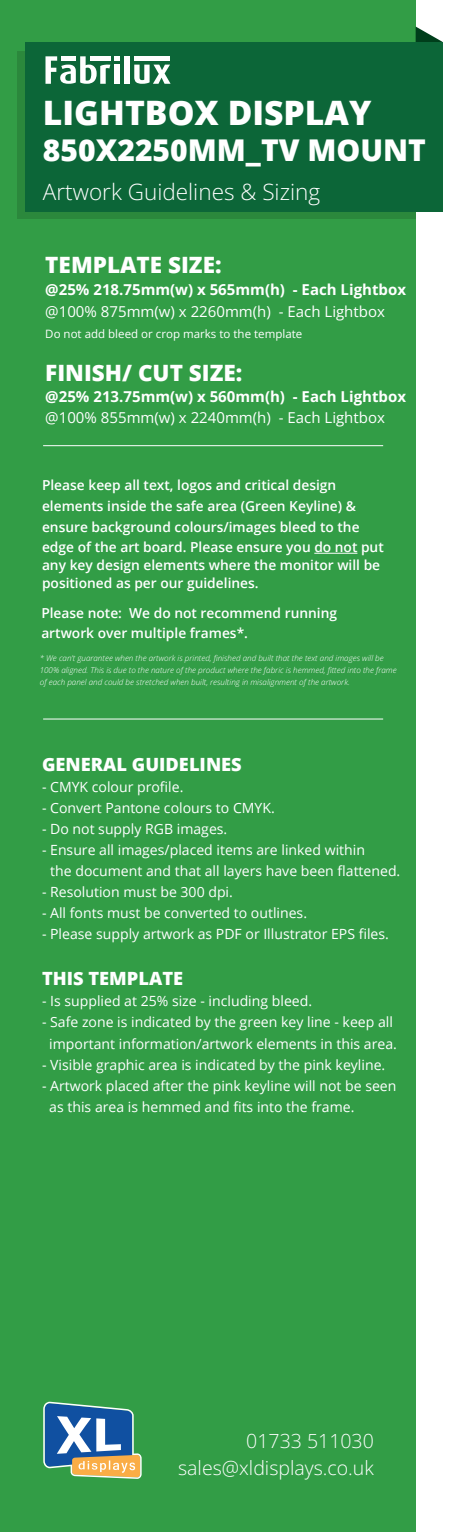
<style>
.page{position:relative;width:453px;height:1532px;background:#fff}
.page>*{position:absolute;margin:0;border:0;box-sizing:border-box;transform-origin:0 0}
.t1{font:800 33.6px "Open Sans";color:#fff}
.t2{font:800 30px "Open Sans";color:#fff}
.t3{font:800 22.5px "Open Sans";color:#fff}
.t4{font:300 22.5px "Open Sans";color:#fff}
.t5{font:300 19.5px/27.5px "Open Sans";color:#fff;text-align:right}
.t6{font:800 18.3px "Open Sans";color:#fff}
.t7{font:700 15px "Open Sans";color:#fff}
.t8{font:15px "Open Sans";color:#fff}
.t9{font:14.1px/21px "Open Sans";color:#fff}
.t10{font:600 13.8px/20.7px "Open Sans";color:#fff}
.t11{font:11.55px "Open Sans";color:#fff}
.t12{font:italic 300 7.95px/12px "Open Sans";color:#fff}
</style>
<div class="page">
<div style="left:0;top:0;width:415px;height:1532px;background:#329d46"></div>
<svg style="left:17px;top:51px;width:398px;height:168px;background:#28853b"></svg>
<svg style="left:415px;top:27px;width:27px;height:15px"></svg>
<div style="left:25px;top:42px;width:417px;height:169px;background:#0c6638"></div>
<svg style="left:43px;top:1402px;width:98px;height:77px;background:#6d9199"></svg>
<hr style="left:43px;top:445px;width:340px;height:1px;background:#fff">
<hr style="left:43px;top:719px;width:340px;height:1px;background:#fff">
<hr style="left:314px;top:553px;width:43px;height:1px;background:#fff">
<div style="left:124px;top:56px;width:6px;height:28px;background:#fff"></div>
<svg style="left:134px;top:65px;width:36px;height:19px"></svg>
<svg style="left:45px;top:56px;width:75px;height:28px"></svg>
<div style="left:90px;top:56px;width:20px;height:5px;background:#fff"></div>
<div style="left:61px;top:56px;width:15px;height:5px;background:#fff"></div>
<div style="left:134px;top:56px;width:36px;height:5px;background:#fff"></div>
<h1 class="t1" style="left:43px;top:87px;width:329px">LIGHTBOX DISPLAY</h1>
<h2 class="t2" style="left:43px;top:127px;width:384px">850X2250MM_TV MOUNT</h2>
<h3 class="t4" style="left:43px;top:176px;width:278px">Artwork Guidelines &amp; Sizing</h3>
<h3 class="t3" style="left:42px;top:236px;width:254px">VISIBLE GRAPHIC SIZE:</h3>
<h3 class="t3" style="left:45px;top:247px;width:177px">TEMPLATE SIZE:</h3>
<p class="t7" style="left:45px;top:279px;width:362px">@25% 218.75mm(w) x 565mm(h) - Each Lightbox</p>
<p class="t8" style="left:45px;top:301px;width:341px">@100% 875mm(w) x 2260mm(h) - Each Lightbox</p>
<p class="t11" style="left:45px;top:326px;width:258px">Do not add bleed or crop marks to the template</p>
<h3 class="t3" style="left:45px;top:356px;width:198px">FINISH/ CUT SIZE:</h3>
<p class="t8" style="left:45px;top:408px;width:341px">@100% 855mm(w) x 2240mm(h) - Each Lightbox</p>
<p class="t7" style="left:45px;top:386px;width:362px">@25% 213.75mm(w) x 560mm(h) - Each Lightbox</p>
<p class="t10" style="left:42px;top:475px;width:343px">Please keep all text, logos and critical design elements inside the safe area (Green Keyline) &amp; ensure background colours/images bleed to the edge of the art board. Please ensure you do not put</p>
<p class="t10" style="left:42px;top:556px;width:339px;line-height:18px">any key design elements where the monitor will be positioned as per our guidelines.</p>
<p class="t10" style="left:41px;top:602px;width:297px">Please note: We do not recommend running artwork over multiple frames*.</p>
<p class="t12" style="left:40px;top:652px;width:358px">* We can’t guarantee when the artwork is printed, finished and built that the text and images will be<br>100% aligned. This is due to the nature of the product where the fabric is hemmed, fitted into the frame of each panel and could be stretched when built, resulting in misalignment of the artwork.</p>
<p class="t6" style="left:42px;top:750px;width:201px">GENERAL GUIDELINES</p>
<p class="t9" style="left:42px;top:776px;width:143px">- CMYK colour profile.</p>
<p class="t9" style="left:42px;top:797px;width:234px">- Convert Pantone colours to CMYK.</p>
<p class="t9" style="left:42px;top:818px;width:187px">- Do not supply RGB images.</p>
<p class="t9" style="left:50px;top:839px;width:351px;text-indent:-8px">- Ensure all images/placed items are linked within<br>the document and that all layers have been flattened.</p>
<p class="t9" style="left:42px;top:881px;width:192px">- Resolution must be 300 dpi.</p>
<p class="t9" style="left:42px;top:902px;width:266px">- All fonts must be converted to outlines.</p>
<p class="t9" style="left:42px;top:923px;width:348px">- Please supply artwork as PDF or Illustrator EPS files.</p>
<p class="t6" style="left:42px;top:965px;width:143px">THIS TEMPLATE</p>
<p class="t9" style="left:42px;top:990px;width:271px">- Is supplied at 25% size - including bleed.</p>
<p class="t9" style="left:42px;top:1011px;width:356px;text-align:center">- Safe zone is indicated by the green key line - keep all important information/artwork elements in this area.</p>
<p class="t9" style="left:42px;top:1054px;width:344px">- Visible graphic area is indicated by the pink keyline.</p>
<p class="t9" style="left:49px;top:1075px;width:348px;text-indent:-7px">- Artwork placed after the pink keyline will not be seen as this area is hemmed and fits into the frame.</p>
<h3 class="t5" style="left:178px;top:1426px;width:197px">01733 511030 sales@xldisplays.co.uk</h3>
</div>
